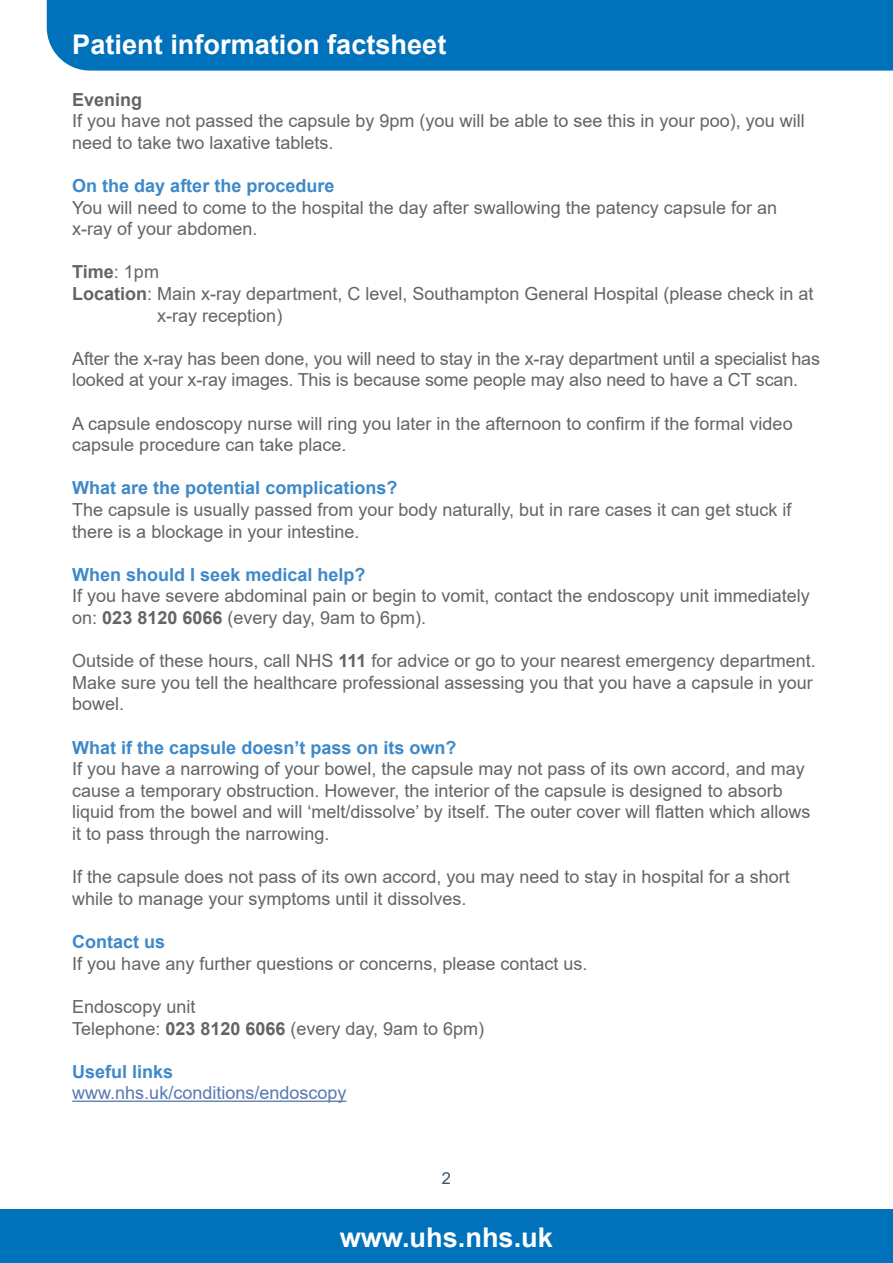
<style>
.page{position:relative;width:893px;height:1263px;background:#fff}
.page>*{position:absolute;margin:0;border:0;box-sizing:border-box;transform-origin:0 0}
.t1{font:700 27.15px "Arial";color:#fff}
.t2{font:18px/21.6px "Arial";color:#636466}
.t3{font:700 18px "Arial";color:#3d89c9}
.t4{font:18px "Arial";color:#5879b0}
.t5{font:700 18px "Arial";color:#636466}
.t6{font:16.5px "Arial";color:#3d5567}
.s1{font-weight:400}
.s2{font-weight:700}
</style>
<div class="page">
<div style="left:0;top:1209px;width:893px;height:54px;background:#0072bc"></div>
<div style="left:46px;top:0;width:847px;height:71px;background:#0072bc"></div>
<hr style="left:72px;top:1100px;width:274px;height:2px;background:#5879b0">
<h1 class="t1" style="left:72px;top:25px;width:376px">Patient information factsheet</h1>
<p class="t5" style="left:72px;top:87px;width:72px">Evening</p>
<p class="t2" style="left:72px;top:110px;width:734px">If you have not passed the capsule by 9pm (you will be able to see this in your poo), you will need to take two laxative tablets.</p>
<p class="t3" style="left:72px;top:173px;width:264px">On the day after the procedure</p>
<p class="t2" style="left:72px;top:196px;width:706px">You will need to come to the hospital the day after swallowing the patency capsule for an x-ray of your abdomen.</p>
<p class="t5" style="left:72px;top:259px;width:88px">Time<span class="s1">: 1pm</span></p>
<p class="t2" style="left:72px;top:283px;width:743px"><span class="s2">Location</span>: Main x-ray department, C level, Southampton General Hospital (please check in at</p>
<p class="t2" style="left:157px;top:304px;width:127px">x-ray reception)</p>
<p class="t2" style="left:72px;top:348px;width:749px">After the x-ray has been done, you will need to stay in the x-ray department until a specialist has looked at your x-ray images. This is because some people may also need to have a CT scan.</p>
<p class="t2" style="left:72px;top:412px;width:722px">A capsule endoscopy nurse will ring you later in the afternoon to confirm if the formal video capsule procedure can take place.</p>
<p class="t3" style="left:72px;top:475px;width:327px">What are the potential complications?</p>
<p class="t2" style="left:72px;top:499px;width:721px">The capsule is usually passed from your body naturally, but in rare cases it can get stuck if there is a blockage in your intestine.</p>
<p class="t3" style="left:72px;top:562px;width:295px">When should I seek medical help?</p>
<p class="t2" style="left:72px;top:585px;width:739px">If you have severe abdominal pain or begin to vomit, contact the endoscopy unit immediately on: <span class="s2">023 8120 6066</span> (every day, 9am to 6pm).</p>
<p class="t2" style="left:72px;top:650px;width:745px">Outside of these hours, call NHS <span class="s2">111</span> for advice or go to your nearest emergency department.<br>Make sure you tell the healthcare professional assessing you that you have a capsule in your bowel.</p>
<p class="t3" style="left:72px;top:735px;width:386px">What if the capsule doesn’t pass on its own?</p>
<p class="t2" style="left:72px;top:758px;width:740px">If you have a narrowing of your bowel, the capsule may not pass of its own accord, and may cause a temporary obstruction. However, the interior of the capsule is designed to absorb liquid from the bowel and will ‘melt/dissolve’ by itself. The outer cover will flatten which allows it to pass through the narrowing.</p>
<p class="t2" style="left:72px;top:866px;width:719px">If the capsule does not pass of its own accord, you may need to stay in hospital for a short while to manage your symptoms until it dissolves.</p>
<p class="t3" style="left:72px;top:929px;width:95px">Contact us</p>
<p class="t2" style="left:72px;top:952px;width:517px">If you have any further questions or concerns, please contact us.</p>
<p class="t2" style="left:72px;top:996px;width:413px">Endoscopy unit<br>Telephone: <span class="s2">023 8120 6066</span> (every day, 9am to 6pm)</p>
<p class="t3" style="left:72px;top:1059px;width:103px">Useful links</p>
<p class="t4" style="left:72px;top:1080px;width:276px">www.nhs.uk/conditions/endoscopy</p>
<p class="t6" style="left:442px;top:1166px;width:11px">2</p>
<h1 class="t1" style="left:340px;top:1218px;width:215px">www.uhs.nhs.uk</h1>
</div>
